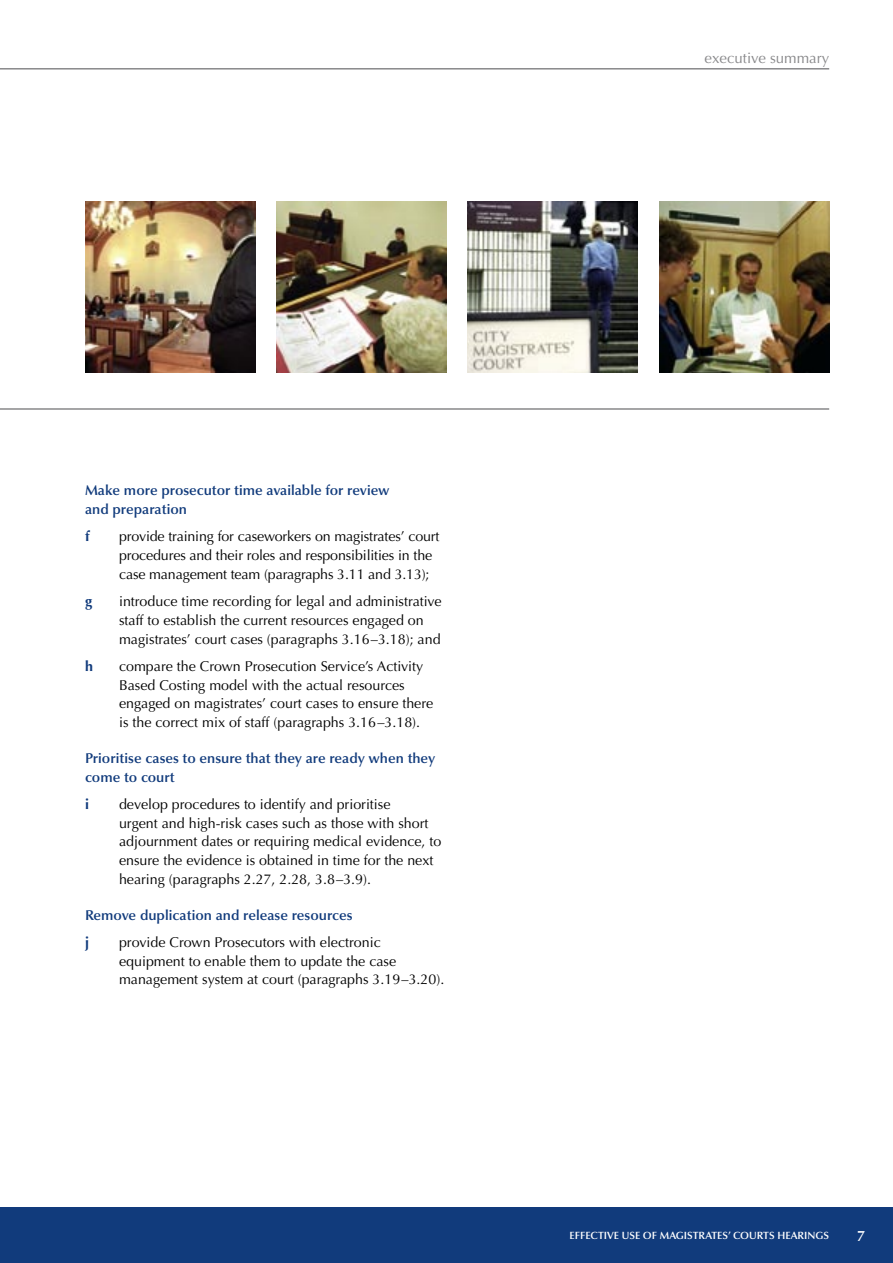
<style>
.page{position:relative;width:893px;height:1263px;background:#fff}
.page>*{position:absolute;margin:0;border:0;box-sizing:border-box;transform-origin:0 0}
.t1{font:15px "Optima LT Std";color:#88888a}
.t2{font:14.25px/18.8px "Optima LT Std";color:#000}
.t3{font:600 14.25px/18.8px "Optima LT Std";color:#113b7c}
.t4{font:700 14.25px "Optima LT Std";color:#113b7c}
.t5{font:600 10.5px "Optima LT Std";color:#fff}
</style>
<div class="page">
<div style="left:0;top:1208px;width:893px;height:55px;background:#113b7c"></div>
<hr style="left:0;top:68px;width:829px;height:2px;background:#88888a">
<hr style="left:0;top:408px;width:829px;height:2px;background:#88888a">
<img style="left:85px;top:202px;width:170px;height:170px">
<img style="left:276px;top:202px;width:170px;height:170px">
<img style="left:468px;top:202px;width:170px;height:170px">
<img style="left:659px;top:202px;width:170px;height:170px">
<p class="t1" style="left:705px;top:49px;width:126px">executive summary</p>
<p class="t3" style="left:85px;top:481px;width:306px">Make more prosecutor time available for review and preparation</p>
<p class="t4" style="left:85px;top:528px;width:6px">f</p>
<p class="t2" style="left:119px;top:527px;width:322px">provide training for caseworkers on magistrates’ court procedures and their roles and responsibilities in the case management team (paragraphs 3.11 and 3.13);</p>
<p class="t4" style="left:85px;top:593px;width:9px">g</p>
<p class="t2" style="left:119px;top:592px;width:324px">introduce time recording for legal and administrative staff to establish the current resources engaged on magistrates’ court cases (paragraphs 3.16–3.18); and</p>
<p class="t4" style="left:85px;top:658px;width:9px">h</p>
<p class="t2" style="left:119px;top:657px;width:316px">compare the Crown Prosecution Service’s Activity Based Costing model with the actual resources engaged on magistrates’ court cases to ensure there is the correct mix of staff (paragraphs 3.16–3.18).</p>
<p class="t3" style="left:85px;top:749px;width:352px">Prioritise cases to ensure that they are ready when they come to court</p>
<p class="t4" style="left:85px;top:796px;width:5px">i</p>
<p class="t2" style="left:119px;top:795px;width:324px">develop procedures to identify and prioritise<br>urgent and high-risk cases such as those with short adjournment dates or requiring medical evidence, to ensure the evidence is obtained in time for the next hearing (paragraphs 2.27, 2.28, 3.8–3.9).</p>
<p class="t3" style="left:85px;top:905px;width:269px">Remove duplication and release resources</p>
<p class="t4" style="left:85px;top:934px;width:5px">j</p>
<p class="t2" style="left:119px;top:933px;width:327px">provide Crown Prosecutors with electronic equipment to enable them to update the case management system at court (paragraphs 3.19–3.20).</p>
<p class="t5" style="left:570px;top:1229px;width:12px">Effecti</p>
<p class="t5" style="left:607px;top:1229px;width:22px">ve use</p>
<p class="t5" style="left:643px;top:1229px;width:25px">of magistrates</p>
<p class="t5" style="left:728px;top:1229px;width:13px">’ courts</p>
<p class="t5" style="left:777px;top:1229px;width:8px">hearings</p>
</div>
